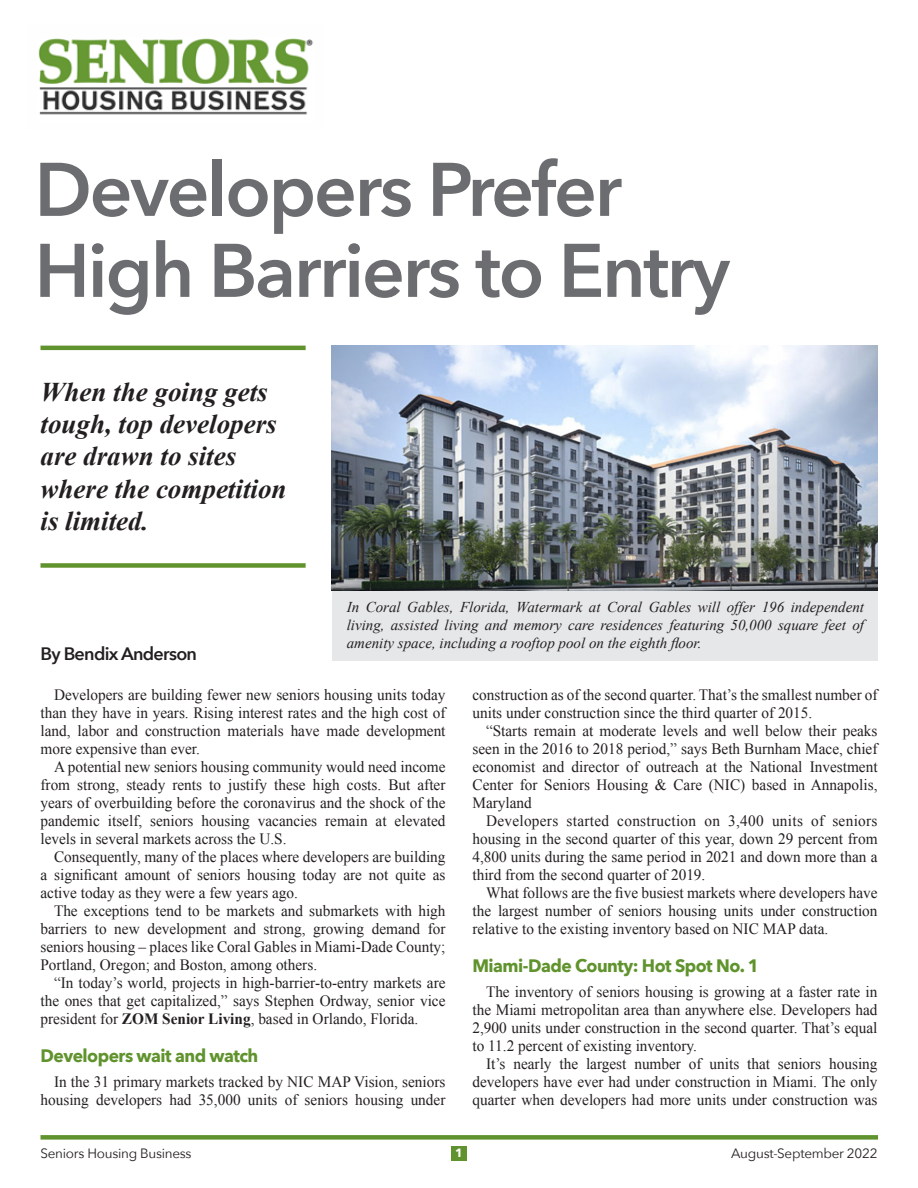
<style>
.page{position:relative;width:918px;height:1188px;background:#fff}
.page>*{position:absolute;margin:0;border:0;box-sizing:border-box;transform-origin:0 0}
.t1{font:600 75px/81px "Avenir Next";letter-spacing:-.03em;color:#6c6d70}
.t2{font:italic 700 27px/32.4px "Times New Roman";color:#231f20}
.Subheads{font:700 18px "Avenir Next";letter-spacing:-.03em;color:#60932d}
.t3{font:600 18px "Avenir Next";letter-spacing:-.04em;color:#231f20}
.t4{font:15.75px/18px "Times New Roman";color:#231f20;text-align:justify}
.t5{font:italic 15px/18px "Times New Roman";color:#231f20;text-align:justify}
.t6{font:13.5px "Avenir Next";letter-spacing:-.02em;color:#231f20}
.t7{font:700 12px "Avenir Next";color:#fff}
.s1{font-weight:700}
</style>
<div class="page">
<div style="left:40px;top:1135px;width:838px;height:5px;background:#60932d"></div>
<div style="left:451px;top:1146px;width:16px;height:15px;background:#60932d"></div>
<img style="left:38px;top:38px;width:275px;height:77px">
<div style="left:332px;top:564px;width:546px;height:97px;background:#e6e7e9"></div>
<img style="left:331px;top:346px;width:547px;height:244px">
<hr style="left:40px;top:346px;width:266px;height:4px;background:#60932d">
<div style="left:40px;top:563px;width:266px;height:5px;background:#60932d"></div>
<p class="t1" style="left:34px;top:147px;width:697px">Developers Prefer<br>High Barriers to Entry</p>
<p class="t2" style="left:40px;top:375px;width:248px">When the going gets tough, top developers are drawn to sites where the competition is limited.</p>
<p class="t5" style="left:347px;top:598px;width:519px">In Coral Gables, Florida, Watermark at Coral Gables will offer 196 independent living, assisted living and memory care residences featuring 50,000 square feet of amenity space, including a rooftop pool on the eighth floor.</p>
<p class="t4" style="left:40px;top:685px;width:407px;text-indent:14px">Developers are building fewer new seniors housing units today than they have in years. Rising interest rates and the high cost of land, labor and construction materials have made development more expensive than ever.</p>
<p class="t4" style="left:40px;top:757px;width:407px;text-indent:14px">A potential new seniors housing community would need income from strong, steady rents to justify these high costs. But after years of overbuilding before the coronavirus and the shock of the pandemic itself, seniors housing vacancies remain at elevated levels in several markets across the U.S.</p>
<p class="t4" style="left:40px;top:847px;width:407px;text-indent:14px">Consequently, many of the places where developers are building a significant amount of seniors housing today are not quite as active today as they were a few years ago.</p>
<p class="t4" style="left:40px;top:901px;width:407px;text-indent:14px">The exceptions tend to be markets and submarkets with high barriers to new development and strong, growing demand for seniors housing – places like Coral Gables in Miami-Dade County; Portland, Oregon; and Boston, among others.</p>
<p class="t4" style="left:40px;top:973px;width:407px;text-indent:14px">“In today’s world, projects in high-barrier-to-entry markets are the ones that get capitalized,” says Stephen Ordway, senior vice president for <span class="s1">ZOM Senior Living</span>, based in Orlando, Florida.</p>
<p class="Subheads" style="left:40px;top:1040px;width:219px">Developers wait and watch</p>
<p class="t4" style="left:40px;top:1072px;width:406px;text-align:right">In the 31 primary markets tracked by NIC MAP Vision, seniors housing developers had 35,000 units of seniors housing under</p>
<p class="t3" style="left:40px;top:639px;width:158px">By Bendix Anderson</p>
<p class="t4" style="left:472px;top:685px;width:407px">construction as of the second quarter. That’s the smallest number of units under construction since the third quarter of 2015.</p>
<p class="t4" style="left:472px;top:721px;width:407px;text-indent:14px">“Starts remain at moderate levels and well below their peaks seen in the 2016 to 2018 period,” says Beth Burnham Mace, chief economist and director of outreach at the National Investment Center for Seniors Housing &amp; Care (NIC) based in Annapolis, Maryland</p>
<p class="t4" style="left:472px;top:811px;width:407px;text-indent:14px">Developers started construction on 3,400 units of seniors housing in the second quarter of this year, down 29 percent from 4,800 units during the same period in 2021 and down more than a third from the second quarter of 2019.</p>
<p class="t4" style="left:472px;top:883px;width:407px;text-indent:14px">What follows are the five busiest markets where developers have the largest number of seniors housing units under construction relative to the existing inventory based on NIC MAP data.</p>
<p class="Subheads" style="left:472px;top:950px;width:288px">Miami-Dade County: Hot Spot No. 1</p>
<p class="t4" style="left:472px;top:982px;width:407px;text-indent:14px">The inventory of seniors housing is growing at a faster rate in the Miami metropolitan area than anywhere else. Developers had 2,900 units under construction in the second quarter. That’s equal to 11.2 percent of existing inventory.</p>
<p class="t4" style="left:472px;top:1054px;width:407px;text-indent:14px">It’s nearly the largest number of units that seniors housing developers have ever had under construction in Miami. The only quarter when developers had more units under construction was</p>
<p class="t6" style="left:40px;top:1142px;width:153px">Seniors Housing Business</p>
<p class="t6" style="left:731px;top:1142px;width:148px">August-September 2022</p>
<p class="t7" style="left:455px;top:1143px;width:9px">1</p>
</div>
